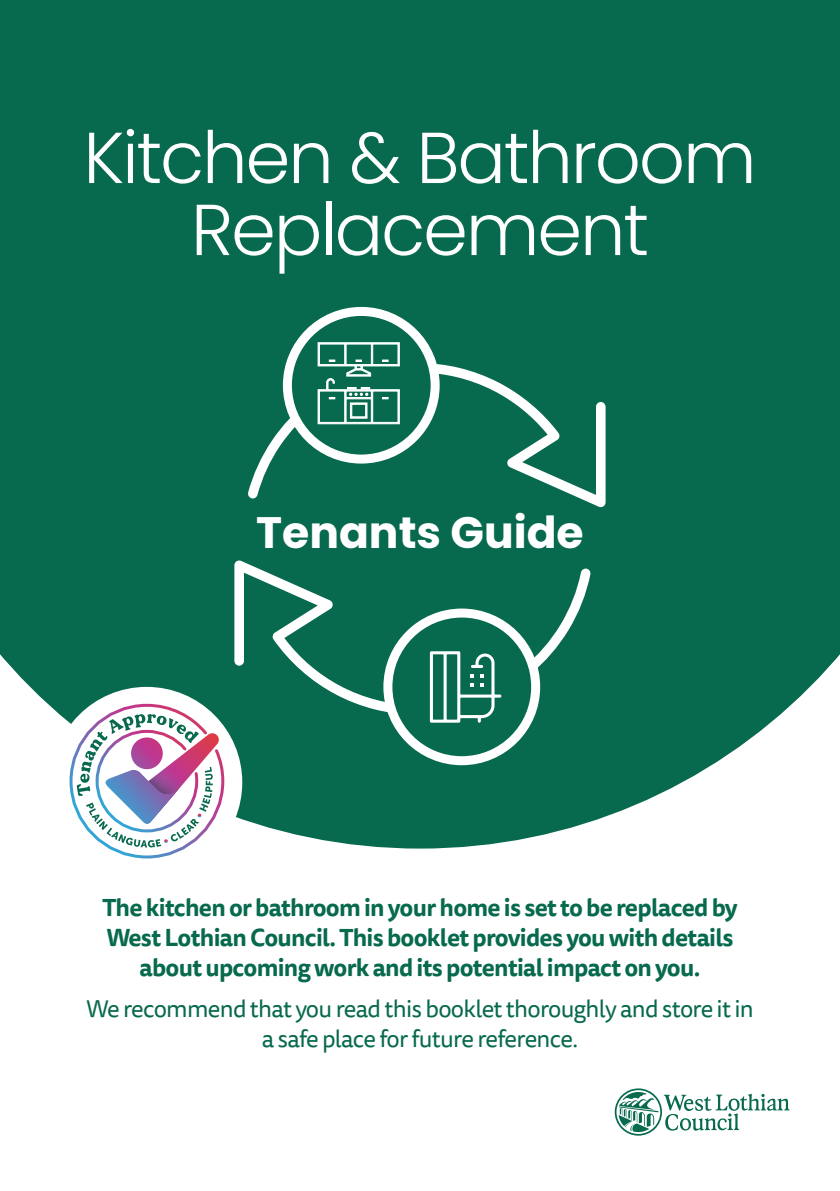
<style>
.page{position:relative;width:840px;height:1191px;background:#fff}
.page>*{position:absolute;margin:0;border:0;box-sizing:border-box;transform-origin:0 0}
.t1{font:300 72px/72px "Poppins";letter-spacing:-.03em;color:#fff;text-align:center}
.t2{font:700 44px "Poppins";color:#fff}
.t3{font:700 24px/30px "Tisa Sans Pro";letter-spacing:-.03em;color:#07694d;text-align:center}
.t4{font:24px/30px "Tisa Sans Pro";letter-spacing:-.03em;color:#07694d;text-align:center}
</style>
<div class="page">
<div style="left:0;top:0;width:839px;height:848px;background:#07694d"></div>
<div style="left:51px;top:687px;width:191px;height:191px;background:#fff;border-radius:50%"></div>
<svg style="left:614px;top:1088px;width:175px;height:47px"></svg>
<svg style="left:68px;top:702px;width:158px;height:157px"></svg>
<svg style="left:240px;top:357px;width:372px;height:157px;background:#227960"></svg>
<svg style="left:227px;top:552px;width:370px;height:169px;background:#217960"></svg>
<div style="left:387px;top:613px;width:148px;height:147px;background:#07694d;border-radius:50%"></div>
<div style="left:383px;top:608px;width:157px;height:157px;border:9px solid #fff;border-radius:50%"></div>
<svg style="left:287px;top:311px;width:148px;height:148px;background:#2a7e66"></svg>
<div style="left:283px;top:307px;width:156px;height:156px;border:9px solid #fff;border-radius:50%"></div>
<svg style="left:317px;top:342px;width:82px;height:82px"></svg>
<svg style="left:429px;top:651px;width:72px;height:71px"></svg>
<p class="t1" style="left:83px;top:122px;width:674px">Kitchen &amp; Bathroom<br>Replacement</p>
<p class="t2" style="left:256px;top:507px;width:329px">Tenants Guide</p>
<p class="t3" style="left:102px;top:892px;width:636px">The kitchen or bathroom in your home is set to be replaced by<br>West Lothian Council. This booklet provides you with details about upcoming work and its potential impact on you.</p>
<p class="t4" style="left:86px;top:994px;width:668px">We recommend that you read this booklet thoroughly and store it in a safe place for future reference.</p>
</div>
